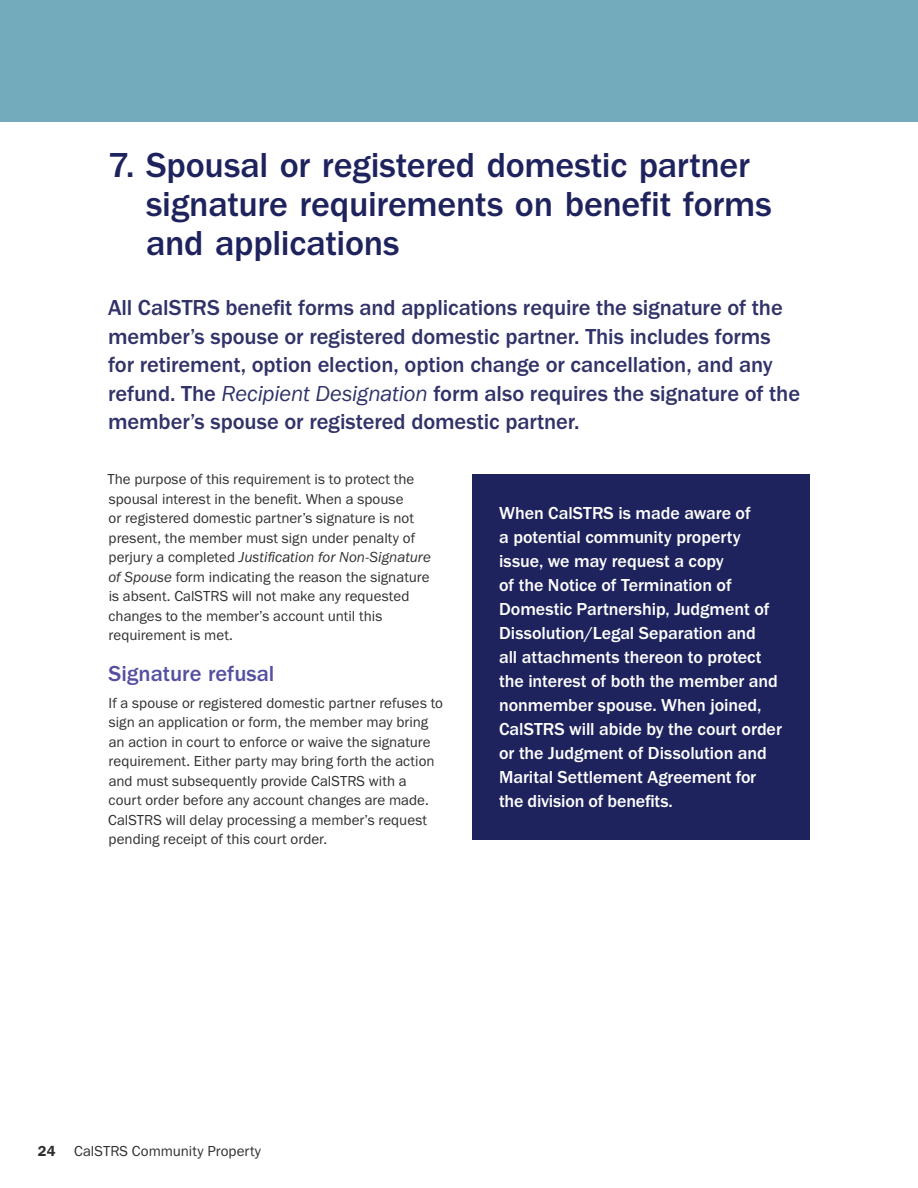
<style>
.page{position:relative;width:918px;height:1188px;background:#fff}
.page>*{position:absolute;margin:0;border:0;box-sizing:border-box;transform-origin:0 0}
.t1{font:500 36px/39px "ITC Franklin Gothic Std";letter-spacing:-.01em;color:#1f235d}
.t2{font:500 22.5px/28.5px "Franklin Gothic URW";letter-spacing:-.005em;color:#313268}
.t3{font:500 22.5px "ITC Franklin Gothic Std";color:#554fa1}
.t4{font:500 18px/24px "Franklin Gothic URW";letter-spacing:-.005em;color:#fff}
.t5{font:15px/19.5px "Franklin Gothic URW Boo";color:#312f30}
.t6{font:15px "Franklin Gothic URW Dem";color:#312f30}
.s1{font-family:"Franklin Gothic URW Boo Ita";font-weight:400}
.s2{font-family:"Franklin Gothic URW Boo Ita"}
</style>
<div class="page">
<div style="left:472px;top:474px;width:338px;height:366px;background:#1f235d"></div>
<div style="left:0;top:0;width:918px;height:122px;background:#73abbd"></div>
<h2 class="t1" style="left:146px;top:146px;width:627px;text-indent:-38px">7. Spousal or registered domestic partner signature requirements on benefit forms and applications</h2>
<p class="t2" style="left:108px;top:293px;width:694px">All CalSTRS benefit forms and applications require the signature of the member’s spouse or registered domestic partner . This includes forms for retirement, option election, option change or cancellation, and any refund . The <span class="s1">Recipient Designation</span> form also requires the signature of the member’s spouse or registered domestic partner .</p>
<p class="t5" style="left:107px;top:469px;width:325px">The purpose of this requirement is to protect the spousal interest in the benefit. When a spouse<br>or registered domestic partner’s signature is not present, the member must sign under penalty of perjury a completed <span class="s2">Justification for Non-Signature of Spouse</span> form indicating the reason the signature is absent. CalSTRS will not make any requested changes to the member’s account until this requirement is met.</p>
<h3 class="t3" style="left:109px;top:661px;width:167px">Signature refusal</h3>
<p class="t5" style="left:108px;top:693px;width:336px">If a spouse or registered domestic partner refuses to sign an application or form, the member may bring an action in court to enforce or waive the signature requirement. Either party may bring forth the action and must subsequently provide CalSTRS with a court order before any account changes are made.<br>CalSTRS will delay processing a member’s request pending receipt of this court order.</p>
<p class="t4" style="left:499px;top:501px;width:284px">When CalSTRS is made aware of<br>a potential community property issue, we may request a copy<br>of the Notice of Termination of<br>Domestic Partnership, Judgment of<br>Dissolution/Legal Separation and<br>all attachments thereon to protect the interest of both the member and nonmember spouse . When joined,<br>CalSTRS will abide by the court order or the Judgment of Dissolution and<br>Marital Settlement Agreement for the division of benefits .</p>
<p class="t6" style="left:38px;top:1142px;width:19px">24</p>
<p class="t5" style="left:74px;top:1141px;width:188px">CalSTRS Community Property</p>
</div>
